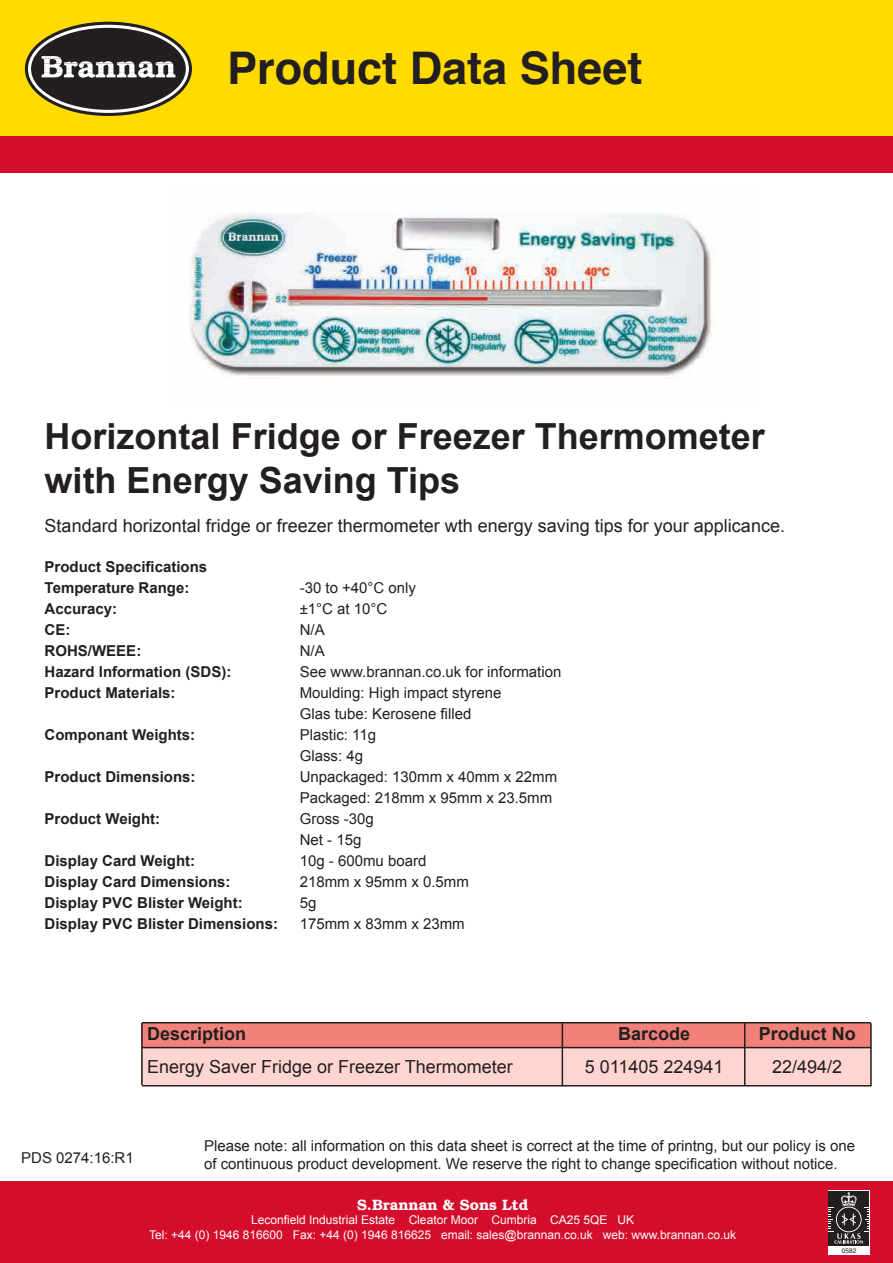
<style>
.page{position:relative;width:893px;height:1263px;background:#fff}
.page>*{position:absolute;margin:0;border:0;box-sizing:border-box;transform-origin:0 0}
.t1{font:700 45px "Helvetica";color:#231f20}
.t2{font:700 36px "Arial";color:#231f20}
.t3{font:18px "Arial";color:#231f20}
.t4{font:700 18px "Arial";color:#231f20}
.t5{font:15px/18px "Arial";color:#231f20}
.t6{font:700 15px "Arial";color:#231f20}
.t7{font:600 15px "Bookman";color:#fff}
.t8{font:12px "Arial";color:#fff}
</style>
<div class="page">
<div style="left:0;top:0;width:893px;height:136px;background:#ffdb00"></div>
<div style="left:0;top:136px;width:893px;height:36px;background:#d30d2b"></div>
<svg style="left:26px;top:23px;width:164px;height:91px"></svg>
<div style="left:25px;top:22px;width:167px;height:94px;border:3px solid #231f20;border-radius:50%"></div>
<div style="left:31px;top:28px;width:155px;height:82px;background:#231f20;border-radius:50%"></div>
<svg style="left:42px;top:56px;width:133px;height:22px"></svg>
<div style="left:0;top:1181px;width:893px;height:82px;background:#d30d2b"></div>
<div style="left:828px;top:1190px;width:42px;height:64px;background:#fff"></div>
<div style="left:141px;top:1042px;width:730px;height:43px;background:#ffd5d1"></div>
<div style="left:141px;top:1023px;width:730px;height:24px;background:#f28279"></div>
<hr style="left:142px;top:1022px;width:729px;height:1px;background:#231f20">
<hr style="left:142px;top:1047px;width:729px;height:1px;background:#231f20">
<hr style="left:142px;top:1085px;width:729px;height:1px;background:#231f20">
<hr style="left:141px;top:1023px;width:2px;height:62px;background:#231f20">
<hr style="left:562px;top:1023px;width:1px;height:63px;background:#231f20">
<hr style="left:744px;top:1023px;width:1px;height:63px;background:#231f20">
<hr style="left:870px;top:1023px;width:2px;height:63px;background:#231f20">
<img style="left:189px;top:212px;width:522px;height:167px">
<svg style="left:828px;top:1192px;width:41px;height:54px"></svg>
<p class="t1" style="left:227px;top:37px;width:417px">Product Data Sheet</p>
<p class="t2" style="left:45px;top:411px;width:722px">Horizontal Fridge or Freezer Thermometer</p>
<p class="t2" style="left:45px;top:454px;width:417px">with Energy Saving Tips</p>
<p class="t3" style="left:45px;top:513px;width:742px">Standard horizontal fridge or freezer thermometer wth energy saving tips for your applicance.</p>
<p class="t6" style="left:45px;top:556px;width:164px">Product Specifications</p>
<p class="t6" style="left:45px;top:577px;width:146px">Temperature Range:</p>
<p class="t5" style="left:300px;top:579px;width:118px">-30 to +40°C only</p>
<p class="t6" style="left:45px;top:598px;width:74px">Accuracy:</p>
<p class="t5" style="left:300px;top:600px;width:89px">±1°C at 10°C</p>
<p class="t6" style="left:45px;top:619px;width:27px">CE:</p>
<p class="t5" style="left:300px;top:621px;width:27px">N/A</p>
<p class="t6" style="left:45px;top:640px;width:98px">ROHS/WEEE:</p>
<p class="t5" style="left:300px;top:642px;width:27px">N/A</p>
<p class="t6" style="left:45px;top:661px;width:188px">Hazard Information (SDS):</p>
<p class="t5" style="left:300px;top:663px;width:263px">See www.brannan.co.uk for information</p>
<p class="t6" style="left:45px;top:682px;width:132px">Product Materials:</p>
<p class="t5" style="left:300px;top:684px;width:203px">Moulding: High impact styrene</p>
<p class="t5" style="left:300px;top:705px;width:173px">Glas tube: Kerosene filled</p>
<p class="t6" style="left:45px;top:724px;width:152px">Componant Weights:</p>
<p class="t5" style="left:300px;top:726px;width:78px">Plastic: 11g</p>
<p class="t5" style="left:300px;top:747px;width:65px">Glass: 4g</p>
<p class="t6" style="left:45px;top:766px;width:152px">Product Dimensions:</p>
<p class="t5" style="left:300px;top:768px;width:259px">Unpackaged: 130mm x 40mm x 22mm</p>
<p class="t5" style="left:300px;top:789px;width:254px">Packaged: 218mm x 95mm x 23.5mm</p>
<p class="t6" style="left:45px;top:808px;width:117px">Product Weight:</p>
<p class="t5" style="left:300px;top:810px;width:76px">Gross -30g</p>
<p class="t5" style="left:300px;top:831px;width:63px">Net - 15g</p>
<p class="t6" style="left:45px;top:850px;width:152px">Display Card Weight:</p>
<p class="t5" style="left:300px;top:852px;width:128px">10g - 600mu board</p>
<p class="t6" style="left:45px;top:871px;width:187px">Display Card Dimensions:</p>
<p class="t5" style="left:300px;top:873px;width:171px">218mm x 95mm x 0.5mm</p>
<p class="t6" style="left:45px;top:892px;width:200px">Display PVC Blister Weight:</p>
<p class="t5" style="left:300px;top:894px;width:18px">5g</p>
<p class="t6" style="left:45px;top:913px;width:235px">Display PVC Blister Dimensions:</p>
<p class="t5" style="left:300px;top:915px;width:167px">175mm x 83mm x 23mm</p>
<p class="t4" style="left:147px;top:1021px;width:101px">Description</p>
<p class="t4" style="left:618px;top:1021px;width:74px">Barcode</p>
<p class="t4" style="left:759px;top:1021px;width:99px">Product No</p>
<p class="t3" style="left:147px;top:1054px;width:367px">Energy Saver Fridge or Freezer Thermometer</p>
<p class="t3" style="left:585px;top:1054px;width:140px">5 011405 224941</p>
<p class="t3" style="left:772px;top:1054px;width:72px">22/494/2</p>
<p class="t5" style="left:21px;top:1149px;width:114px">PDS 0274:16:R1</p>
<p class="t5" style="left:204px;top:1136px;width:653px">Please note: all information on this data sheet is correct at the time of printng, but our policy is one of continuous product development. We reserve the right to change specification without notice.</p>
<p class="t7" style="left:357px;top:1196px;width:173px">S.Brannan &amp; Sons Ltd</p>
<p class="t8" style="left:251px;top:1212px;width:384px">Leconfield Industrial Estate Cleator Moor Cumbria CA25 5QE UK</p>
<p class="t8" style="left:149px;top:1226px;width:589px">Tel: +44 (0) 1946 816600 Fax: +44 (0) 1946 816625 email: sales@brannan.co.uk web: www.brannan.co.uk</p>
</div>
